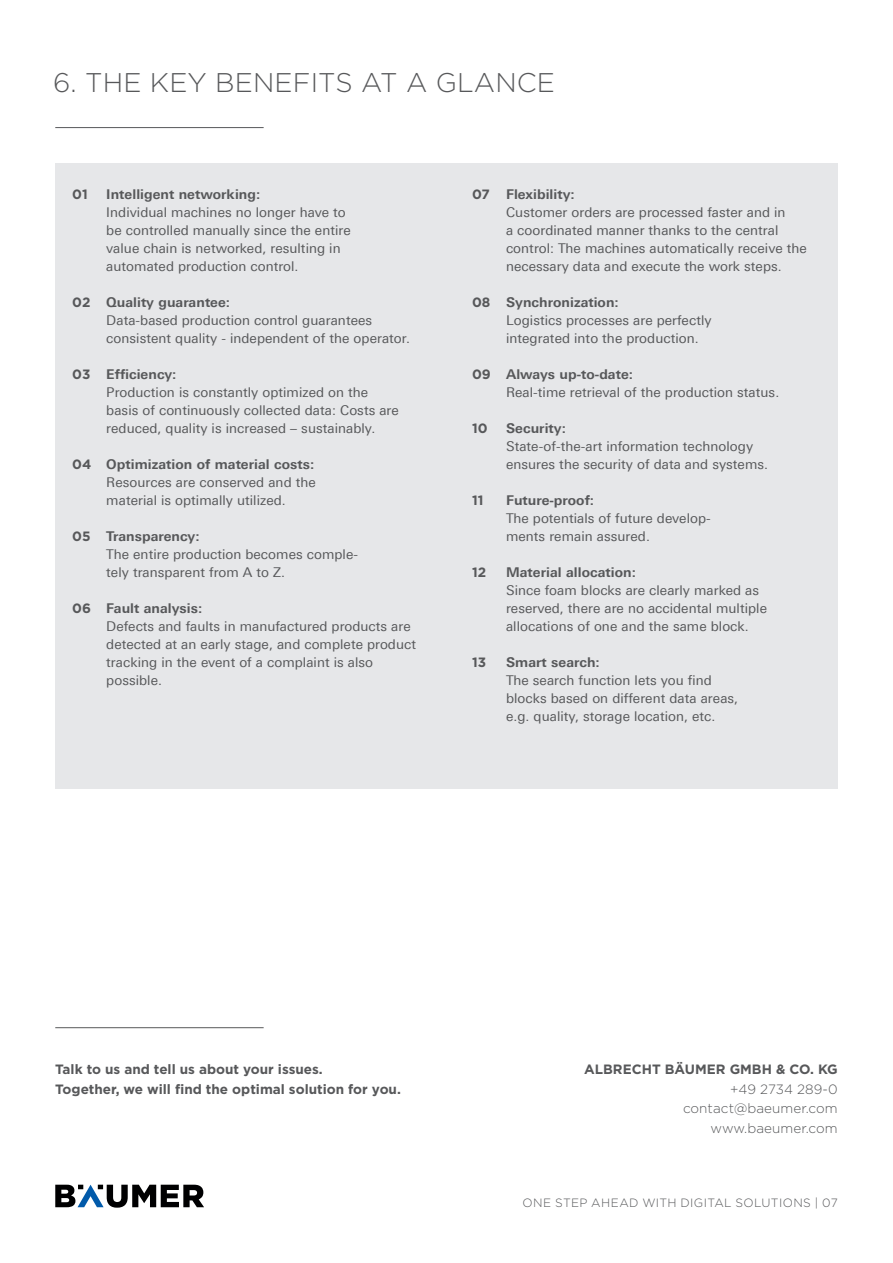
<style>
.page{position:relative;width:893px;height:1263px;background:#fff}
.page>*{position:absolute;margin:0;border:0;box-sizing:border-box;transform-origin:0 0}
.t1{font:300 27px "Gotham";letter-spacing:.005em;color:#57585a}
.t2{font:13.5px/18px "Linotype Univers 430";letter-spacing:.005em;color:#57585a}
.t3{font:700 13.5px "Gotham";color:#57585a}
.t4{font:300 13.5px "Gotham";letter-spacing:.005em;color:#57585a}
.t5{font:300 12px "Gotham";letter-spacing:.03em;color:#57585a}
.s1{font-family:"Linotype Univers 630";font-weight:700}
.s2{font-family:"Gotham";font-weight:700}
</style>
<div class="page">
<div style="left:55px;top:163px;width:783px;height:625px;background:#e6e7e9"></div>
<svg style="left:55px;top:1185px;width:149px;height:23px"></svg>
<hr style="left:55px;top:127px;width:209px;height:1px;background:#57585a">
<hr style="left:55px;top:1027px;width:209px;height:1px;background:#57585a">
<p class="t1" style="left:53px;top:65px;width:503px">6. THE KEY BENEFITS AT A GLANCE</p>
<p class="t3" style="left:72px;top:186px;width:17px">01</p>
<p class="t2" style="left:106px;top:185px;width:246px"><span class="s1">Intelligent networking:<br></span>Individual machines no longer have to be controlled manually since the entire value chain is networked, resulting in automated production control.</p>
<p class="t2" style="left:106px;top:293px;width:305px;text-indent:-34px"><span class="s2">02</span> <span class="s1">Quality guarantee:<br></span>Data-based production control guarantees consistent quality - independent of the operator.</p>
<p class="t2" style="left:106px;top:365px;width:294px;text-indent:-34px"><span class="s2">03</span> <span class="s1">Efficiency:<br></span>Production is constantly optimized on the basis of continuously collected data: Costs are reduced, quality is increased – sustainably.</p>
<p class="t2" style="left:106px;top:455px;width:211px;text-align:justify;text-indent:-34px"><span class="s2">04</span> <span class="s1">Optimization of material costs:<br></span>Resources are conserved and the material is optimally utilized.</p>
<p class="t2" style="left:106px;top:527px;width:253px;text-indent:-34px"><span class="s2">05</span> <span class="s1">Transparency:<br></span>The entire production becomes comple&shy;tely transparent from A to Z.</p>
<p class="t2" style="left:106px;top:599px;width:311px;text-indent:-34px"><span class="s2">06</span> <span class="s1">Fault analysis:<br></span>Defects and faults in manufactured products are detected at an early stage, and complete product tracking in the event of a complaint is also possible.</p>
<p class="t2" style="left:506px;top:185px;width:302px;text-indent:-34px"><span class="s2">07</span> <span class="s1">Flexibility:<br></span>Customer orders are processed faster and in<br>a coordinated manner thanks to the central control: The machines automatically receive the necessary data and execute the work steps.</p>
<p class="t2" style="left:506px;top:293px;width:207px;text-indent:-34px"><span class="s2">08</span> <span class="s1">Synchronization:<br></span>Logistics processes are perfectly integrated into the production.</p>
<p class="t2" style="left:506px;top:365px;width:275px;text-indent:-34px"><span class="s2">09</span> <span class="s1">Always up-to-date:<br></span>Real-time retrieval of the production status.</p>
<p class="t3" style="left:472px;top:420px;width:17px">10</p>
<p class="t2" style="left:506px;top:419px;width:264px"><span class="s1">Security:<br></span>State-of-the-art information technology ensures the security of data and systems.</p>
<p class="t3" style="left:472px;top:492px;width:13px">11</p>
<p class="t2" style="left:506px;top:491px;width:206px"><span class="s1">Future-proof:<br></span>The potentials of future develop&shy;ments remain assured.</p>
<p class="t3" style="left:472px;top:564px;width:16px">12</p>
<p class="t2" style="left:506px;top:563px;width:262px"><span class="s1">Material allocation:<br></span>Since foam blocks are clearly marked as reserved, there are no accidental multiple allocations of one and the same block.</p>
<p class="t3" style="left:472px;top:654px;width:16px">13</p>
<p class="t2" style="left:506px;top:653px;width:234px"><span class="s1">Smart search:<br></span>The search function lets you find blocks based on different data areas, e.g. quality, storage location, etc.</p>
<p class="t3" style="left:55px;top:1060px;width:269px">Talk to us and tell us about your issues.</p>
<p class="t3" style="left:55px;top:1080px;width:347px">Together, we will find the optimal solution for you.</p>
<p class="t3" style="left:584px;top:1060px;width:255px">ALBRECHT BÄUMER GMBH &amp; CO. KG</p>
<p class="t4" style="left:730px;top:1080px;width:109px">+49 2734 289-0</p>
<p class="t4" style="left:683px;top:1100px;width:156px">contact@baeumer.com</p>
<p class="t4" style="left:710px;top:1119px;width:129px">www.baeumer.com</p>
<p class="t5" style="left:522px;top:1195px;width:317px">ONE STEP AHEAD WITH DIGITAL SOLUTIONS | 07</p>
</div>
